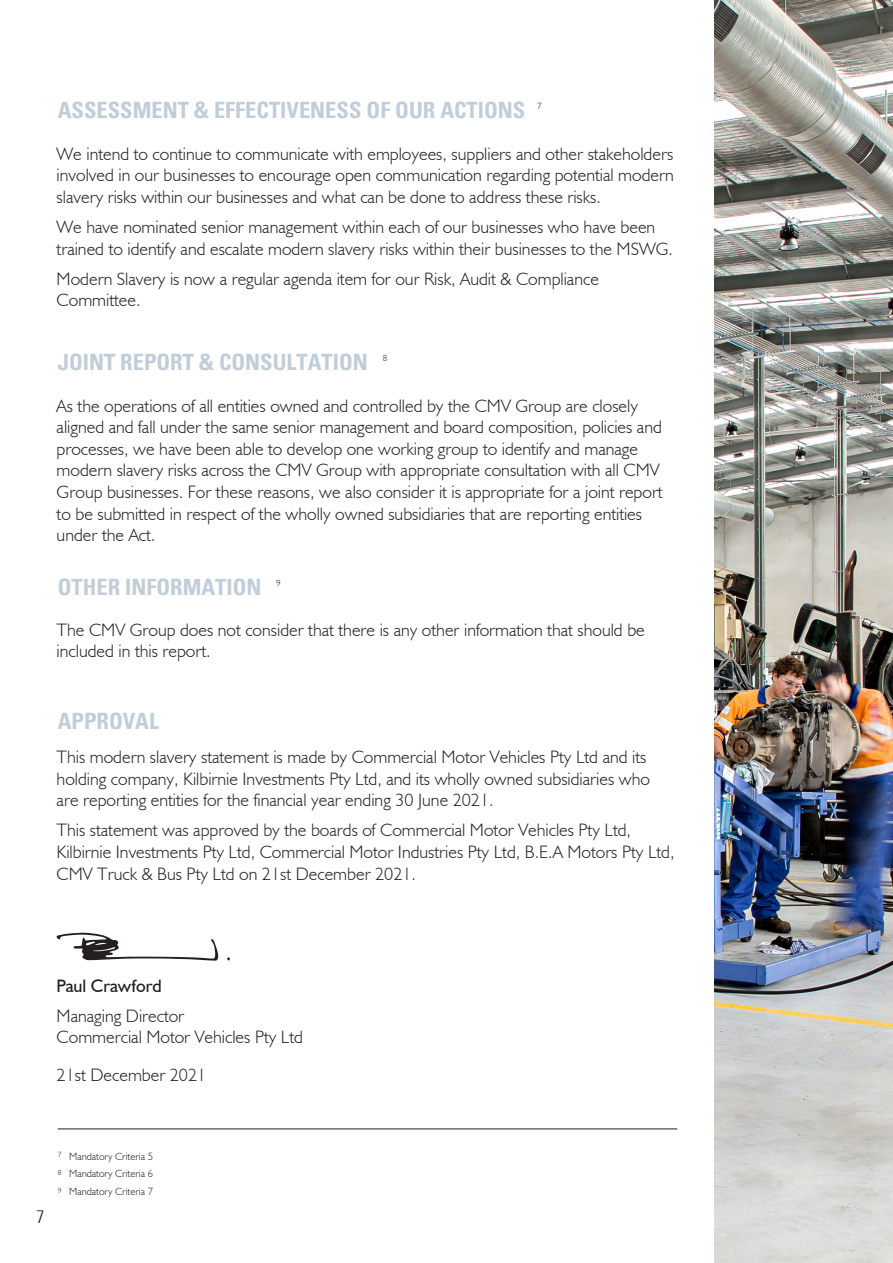
<style>
.page{position:relative;width:893px;height:1263px;background:#fff}
.page>*{position:absolute;margin:0;border:0;box-sizing:border-box;transform-origin:0 0}
.t1{font:700 condensed 22.5px "Univers";color:#c1cdd8}
.t2{font:300 18px/21.6px "Humanist 521 BT";color:#231f20}
.t3{font:18px "Humanist 521 BT";color:#231f20}
.t4{font:300 condensed 18px "Univers";color:#231f20}
.t5{font:300 10.5px "Humanist 521 BT";color:#231f20}
.t6{font:300 9px "Humanist 521 BT";color:#231f20}
.t7{font:300 7.5px "Humanist 521 BT";color:#231f20}
</style>
<div class="page">
<svg style="left:57px;top:933px;width:161px;height:28px"></svg>
<img style="left:714px;top:0;width:179px;height:1263px">
<hr style="left:58px;top:1128px;width:619px;height:1px;background:#231f20">
<p class="t1" style="left:58px;top:96px;width:469px">ASSESSMENT &amp; EFFECTIVENESS OF OUR ACTIONS</p>
<p class="t6" style="left:537px;top:101px;width:6px">7</p>
<p class="t2" style="left:57px;top:143px;width:619px;text-align:justify">We intend to continue to communicate with employees, suppliers and other stakeholders involved in our businesses to encourage open communication regarding potential modern slavery risks within our businesses and what can be done to address these risks.</p>
<p class="t2" style="left:57px;top:216px;width:618px">We have nominated senior management within each of our businesses who have been trained to identify and escalate modern slavery risks within their businesses to the MSWG.</p>
<p class="t2" style="left:57px;top:268px;width:544px">Modern Slavery is now a regular agenda item for our Risk, Audit &amp; Compliance<br>Committee.</p>
<p class="t1" style="left:58px;top:348px;width:312px">JOINT REPORT &amp; CONSULTATION</p>
<p class="t6" style="left:383px;top:352px;width:6px">8</p>
<p class="t2" style="left:57px;top:394px;width:608px">As the operations of all entities owned and controlled by the CMV Group are closely aligned and fall under the same senior management and board composition, policies and processes, we have been able to develop one working group to identify and manage modern slavery risks across the CMV Group with appropriate consultation with all CMV Group businesses. For these reasons, we also consider it is appropriate for a joint report to be submitted in respect of the wholly owned subsidiaries that are reporting entities under the Act.</p>
<p class="t1" style="left:58px;top:573px;width:205px">OTHER INFORMATION</p>
<p class="t6" style="left:276px;top:578px;width:6px">9</p>
<p class="t2" style="left:57px;top:618px;width:590px">The CMV Group does not consider that there is any other information that should be included in this report.</p>
<p class="t1" style="left:58px;top:707px;width:103px">APPROVAL</p>
<p class="t2" style="left:57px;top:746px;width:595px">This modern slavery statement is made by Commercial Motor Vehicles Pty Ltd and its holding company, Kilbirnie Investments Pty Ltd, and its wholly owned subsidiaries who are reporting entities for the financial year ending 30 June 2021.</p>
<p class="t2" style="left:57px;top:819px;width:619px">This statement was approved by the boards of Commercial Motor Vehicles Pty Ltd,<br>Kilbirnie Investments Pty Ltd, Commercial Motor Industries Pty Ltd, B.E.A Motors Pty Ltd,<br>CMV Truck &amp; Bus Pty Ltd on 21st December 2021.</p>
<p class="t3" style="left:57px;top:974px;width:107px">Paul Crawford</p>
<p class="t2" style="left:57px;top:1004px;width:248px">Managing Director<br>Commercial Motor Vehicles Pty Ltd</p>
<p class="t2" style="left:57px;top:1063px;width:151px">21st December 2021</p>
<p class="t4" style="left:36px;top:1206px;width:9px">7</p>
<p class="t7" style="left:58px;top:1150px;width:5px">7</p>
<p class="t7" style="left:58px;top:1168px;width:5px">8</p>
<p class="t7" style="left:58px;top:1186px;width:5px">9</p>
<p class="t5" style="left:69px;top:1149px;width:85px">Mandatory Criteria 5</p>
<p class="t5" style="left:69px;top:1167px;width:85px">Mandatory Criteria 6</p>
<p class="t5" style="left:69px;top:1185px;width:85px">Mandatory Criteria 7</p>
</div>
